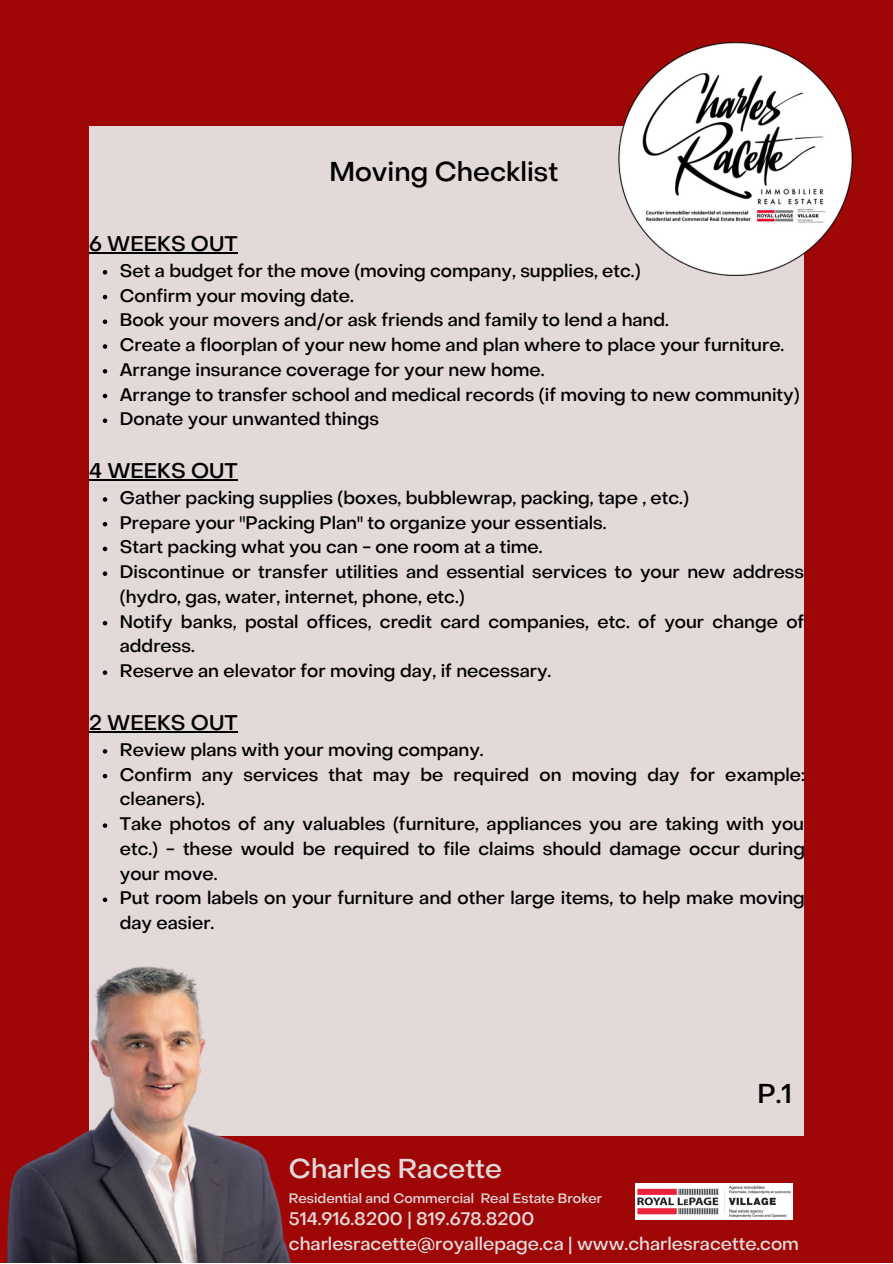
<style>
.page{position:relative;width:893px;height:1264px;background:#fff}
.page>*{position:absolute;margin:0;border:0;box-sizing:border-box;transform-origin:0 0}
.t1{font:500 27px "Object Sans";color:#000}
.t2{font:500 27px "Object Sans";color:#e3d9d9}
.t3{font:500 21px "Object Sans";color:#000}
.t4{font:500 18px/24.8px "Object Sans";color:#000}
.t5{font:500 18px/24.8px "Object Sans";color:#e3d9d9}
.t6{font:500 13.5px "Object Sans";color:#e3d9d9}
</style>
<div class="page">
<div style="left:0;top:0;width:892px;height:1262px;background:#9f0707"></div>
<img style="left:635px;top:1183px;width:157px;height:36px">
<div style="left:89px;top:126px;width:714px;height:1010px;background:#e3d9d9"></div>
<img style="left:618px;top:43px;width:235px;height:232px">
<img style="left:6px;top:966px;width:285px;height:296px">
<svg style="left:103px;top:270px;width:4px;height:4px"></svg>
<svg style="left:103px;top:295px;width:4px;height:4px"></svg>
<svg style="left:103px;top:319px;width:4px;height:5px"></svg>
<svg style="left:103px;top:344px;width:4px;height:5px"></svg>
<svg style="left:103px;top:369px;width:4px;height:4px"></svg>
<svg style="left:103px;top:394px;width:4px;height:4px"></svg>
<svg style="left:103px;top:418px;width:4px;height:5px"></svg>
<svg style="left:103px;top:497px;width:4px;height:4px"></svg>
<svg style="left:103px;top:522px;width:4px;height:4px"></svg>
<svg style="left:103px;top:546px;width:4px;height:5px"></svg>
<svg style="left:103px;top:571px;width:4px;height:5px"></svg>
<svg style="left:103px;top:621px;width:4px;height:4px"></svg>
<svg style="left:103px;top:670px;width:4px;height:5px"></svg>
<svg style="left:103px;top:749px;width:4px;height:4px"></svg>
<svg style="left:103px;top:773px;width:4px;height:5px"></svg>
<svg style="left:103px;top:823px;width:4px;height:4px"></svg>
<svg style="left:103px;top:897px;width:4px;height:5px"></svg>
<hr style="left:89px;top:252px;width:149px;height:1px;background:#000">
<hr style="left:89px;top:479px;width:149px;height:1px;background:#000">
<svg style="left:89px;top:731px;width:18px;height:1px"></svg>
<hr style="left:107px;top:731px;width:130px;height:1px;background:#000">
<p class="t3" style="left:89px;top:235px;width:150px">6 WEEKS OUT</p>
<h1 class="t1" style="left:329px;top:161px;width:230px">Moving Checklist</h1>
<p class="t4" style="left:120px;top:260px;width:681px">Set a budget for the move (moving company, supplies, etc.)<br>Confirm your moving date.<br>Book your movers and/or ask friends and family to lend a hand.<br>Create a floorplan of your new home and plan where to place your furniture.<br>Arrange insurance coverage for your new home.<br>Arrange to transfer school and medical records (if moving to new community)<br>Donate your unwanted things</p>
<p class="t3" style="left:89px;top:462px;width:150px">4 WEEKS OUT</p>
<p class="t4" style="left:120px;top:487px;width:686px">Gather packing supplies (boxes, bubblewrap, packing, tape , etc.)<br>Prepare your "Packing Plan" to organize your essentials.<br>Start packing what you can - one room at a time.<br>Discontinue or transfer utilities and essential services to your new address (hydro, gas, water, internet, phone, etc.)<br>Notify banks, postal offices, credit card companies, etc. of your change of address.<br>Reserve an elevator for moving day, if necessary.</p>
<p class="t3" style="left:89px;top:714px;width:150px">2 WEEKS OUT</p>
<p class="t4" style="left:120px;top:739px;width:686px">Review plans with your moving company.<br>Confirm any services that may be required on moving day for example: cleaners).<br>Take photos of any valuables (furniture, appliances you are taking with you etc.) - these would be required to file claims should damage occur during your move.<br>Put room labels on your furniture and other large items, to help make moving day easier.</p>
<h1 class="t1" style="left:757px;top:1083px;width:36px">P.1</h1>
<h1 class="t2" style="left:289px;top:1158px;width:215px">Charles Racette</h1>
<p class="t6" style="left:289px;top:1192px;width:315px">Residential and Commercial Real Estate Broker</p>
<p class="t5" style="left:289px;top:1208px;width:511px">514.916.8200 | 819.678.8200 charlesracette@royallepage.ca | www.charlesracette.com</p>
</div>
